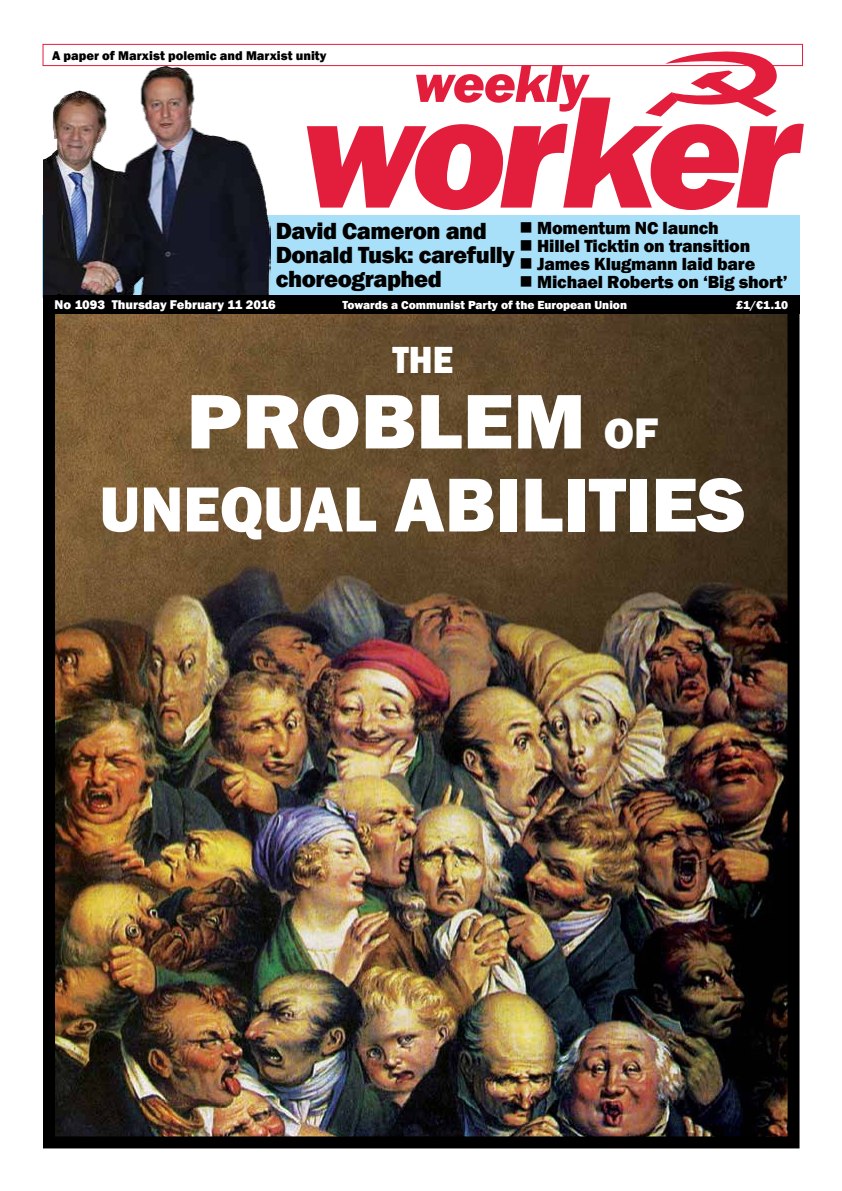
<style>
.page{position:relative;width:842px;height:1191px;background:#fff}
.page>*{position:absolute;margin:0;border:0;box-sizing:border-box;transform-origin:0 0}
.t1{font:italic 800 165px "Franklin Gothic";letter-spacing:-.05em;color:#e31d3c}
.t2{font:800 80px "Franklin Gothic";color:#fff;scale:1.08 1}
.t3{font:800 79px "Franklin Gothic";color:#fff}
.t4{font:italic 800 55px "Franklin Gothic";letter-spacing:-.02em;color:#e31d3c}
.t5{font:800 38.8px "Franklin Gothic";color:#fff;scale:.9 1}
.t6{font:800 24px/24px "Franklin Gothic";letter-spacing:-.02em;color:#000}
.t7{font:800 18px "Franklin Gothic";letter-spacing:-.01em;color:#000}
.t8{font:800 13px "Franklin Gothic";color:#000}
.t9{font:800 13px "Franklin Gothic";color:#fff}
.t10{font:800 12px "Franklin Gothic";color:#fff}
.s1{font-size:44px}
.s2{font-size:66px}
</style>
<div class="page">
<div style="left:43px;top:44px;width:760px;height:22px;border:1px solid #e31d3c"></div>
<svg style="left:645px;top:43px;width:132px;height:74px"></svg>
<div style="left:43px;top:215px;width:756px;height:83px;background:#a8e0f9"></div>
<img style="left:43px;top:66px;width:227px;height:229px">
<img style="left:56px;top:314px;width:730px;height:821px">
<div style="left:43px;top:295px;width:756px;height:853px;border:12px solid #000"></div>
<div style="left:43px;top:295px;width:756px;height:19px;background:#000"></div>
<p class="t8" style="left:52px;top:47px;width:276px">A paper of Marxist polemic and Marxist unity</p>
<h3 class="t4" style="left:414px;top:47px;width:175px">weekly</h3>
<h1 class="t1" style="left:301px;top:44px;width:500px">worker</h1>
<p class="t7" style="left:519px;top:217px;width:201px">■ Momentum NC launch</p>
<p class="t7" style="left:519px;top:235px;width:232px">■ Hillel Ticktin on transition</p>
<p class="t7" style="left:519px;top:253px;width:237px">■ James Klugmann laid bare</p>
<p class="t7" style="left:519px;top:271px;width:270px">■ Michael Roberts on ‘Big short’</p>
<h3 class="t6" style="left:276px;top:219px;width:241px">David Cameron and<br>Donald Tusk: carefully choreographed</h3>
<p class="t9" style="left:54px;top:296px;width:223px">No 1093 Thursday February 11 2016</p>
<p class="t10" style="left:342px;top:297px;width:286px">Towards a Communist Party of the European Union</p>
<p class="t10" style="left:736px;top:297px;width:54px">£1/€1.10</p>
<h3 class="t5" style="left:392px;top:334px;width:43px">The</h3>
<h2 class="t2" style="left:187px;top:370px;width:432px">Problem <span class="s1">of</span></h2>
<h3 class="t3" style="left:100px;top:454px;width:647px"><span class="s2">Unequal</span> Abilities</h3>
</div>
